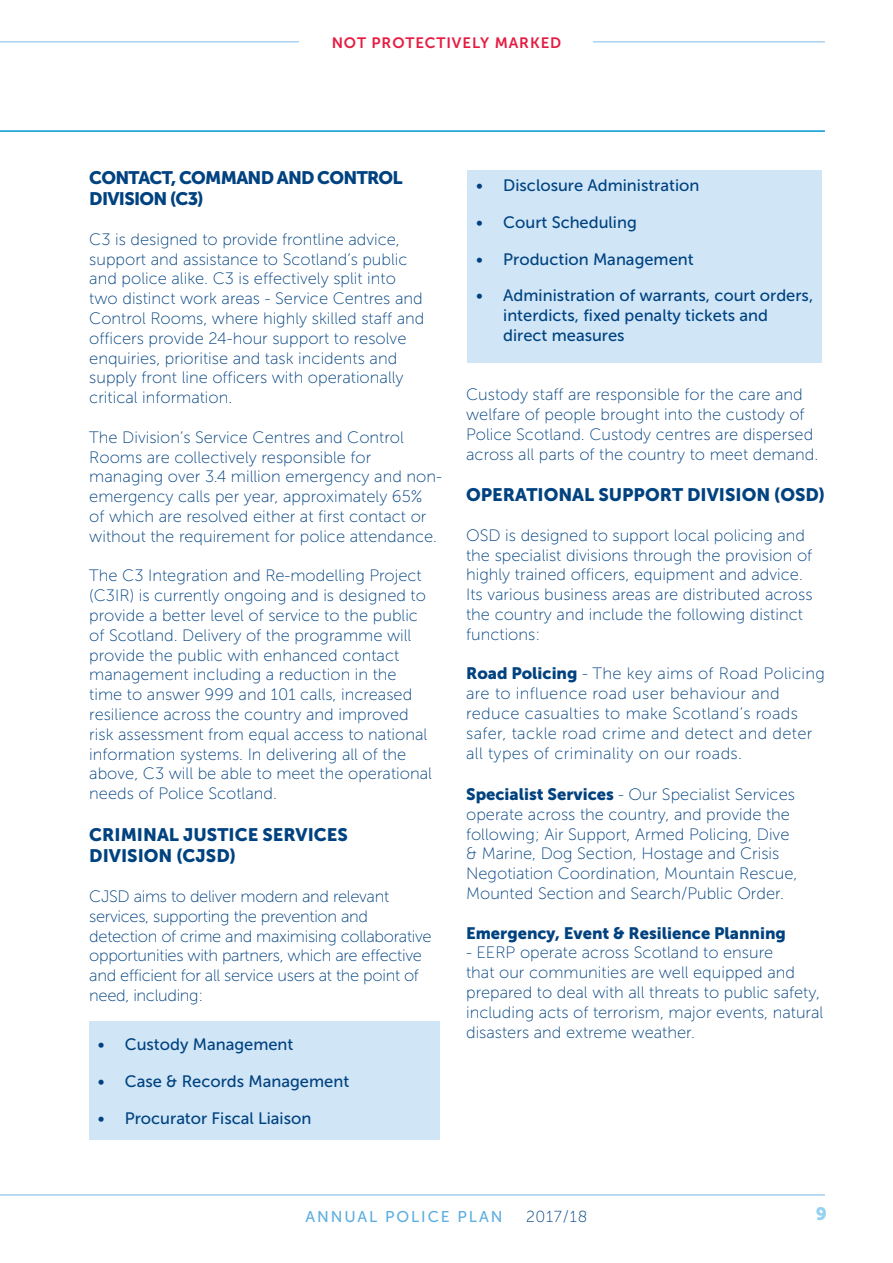
<style>
.page{position:relative;width:893px;height:1263px;background:#fff}
.page>*{position:absolute;margin:0;border:0;box-sizing:border-box;transform-origin:0 0}
.t1{font:18px/21.6px "Museo Sans 900";color:#004280}
.t2{font:18px/21.6px "Museo Sans 900";letter-spacing:-.04em;color:#004280}
.t3{font:18px "Museo Sans 900";color:#96d1f2}
.t4{font:16.5px/19.8px "Museo Sans 100";color:#004280}
.t5{font:16.5px/19.8px "Museo Sans 500";color:#004280}
.t6{font:16.5px/19.8px "Museo Sans 100";letter-spacing:-.02em;color:#004280}
.t7{font:16.5px/19.8px "Museo Sans 100";letter-spacing:.02em;color:#004280}
.t8{font:16.5px "Museo Sans 900";color:#004280}
.t9{font:15.9px "Museo Sans 100";letter-spacing:.04em;color:#004280}
.t10{font:15.6px "Museo Sans 500";letter-spacing:.12em;color:#5eaee0}
.t11{font:15px "Museo Sans 700";letter-spacing:.06em;color:#e61c42}
.s1{font-family:"Museo Sans 900"}
</style>
<div class="page">
<hr style="left:0;top:41px;width:825px;height:2px;background:#a9d2f0">
<hr style="left:0;top:1194px;width:825px;height:2px;background:#a3cfef">
<div style="left:300px;top:28px;width:293px;height:29px;background:#fff"></div>
<hr style="left:0;top:130px;width:825px;height:2px;background:#0098d6">
<div style="left:89px;top:1022px;width:351px;height:118px;background:#d0e6f6"></div>
<div style="left:468px;top:170px;width:354px;height:192px;background:#d0e6f6"></div>
<p class="t11" style="left:332px;top:35px;width:231px">NOT PROTECTIVELY MARKED</p>
<p class="t2" style="left:89px;top:166px;width:315px">CONTACT, COMMAND AND CONTROL<br>DIVISION (C3)</p>
<p class="t4" style="left:89px;top:229px;width:337px">C3 is designed to provide frontline advice, support and assistance to Scotland’s public and police alike. C3 is effectively split into two distinct work areas - Service Centres and Control Rooms, where highly skilled staff and officers provide 24-hour support to resolve enquiries, prioritise and task incidents and supply front line officers with operationally critical information.</p>
<p class="t4" style="left:89px;top:427px;width:354px">The Division’s Service Centres and Control Rooms are collectively responsible for managing over 3.4 million emergency and non&shy;emergency calls per year, approximately 65%<br>of which are resolved either at first contact or without the requirement for police attendance.</p>
<p class="t4" style="left:89px;top:566px;width:344px">The C3 Integration and Re-modelling Project (C3IR) is currently ongoing and is designed to provide a better level of service to the public of Scotland. Delivery of the programme will provide the public with enhanced contact management including a reduction in the time to answer 999 and 101 calls, increased resilience across the country and improved risk assessment from equal access to national information systems. In delivering all of the above, C3 will be able to meet the operational needs of Police Scotland.</p>
<p class="t1" style="left:89px;top:823px;width:260px">CRIMINAL JUSTICE SERVICES<br>DIVISION (CJSD)</p>
<p class="t6" style="left:89px;top:886px;width:344px">CJSD aims to deliver modern and relevant services, supporting the prevention and detection of crime and maximising collaborative opportunities with partners, which are effective and efficient for all service users at the point of need, including:</p>
<p class="t5" style="left:98px;top:1035px;width:197px">• Custody Management</p>
<p class="t5" style="left:98px;top:1071px;width:253px">• Case &amp; Records Management</p>
<p class="t5" style="left:98px;top:1108px;width:215px">• Procurator Fiscal Liaison</p>
<p class="t5" style="left:476px;top:175px;width:225px">• Disclosure Administration</p>
<p class="t5" style="left:476px;top:212px;width:162px">• Court Scheduling</p>
<p class="t5" style="left:476px;top:249px;width:219px">• Production Management</p>
<p class="t5" style="left:503px;top:286px;width:311px;text-indent:-27px">• Administration of warrants, court orders, interdicts, fixed penalty tickets and direct measures</p>
<p class="t4" style="left:466px;top:385px;width:354px">Custody staff are responsible for the care and welfare of people brought into the custody of Police Scotland. Custody centres are dispersed across all parts of the country to meet demand.</p>
<p class="t1" style="left:466px;top:484px;width:245px">OPERATIONAL SUPPORT Division</p>
<p class="t1" style="left:774px;top:484px;width:52px">(OSD)</p>
<p class="t4" style="left:466px;top:525px;width:348px">OSD is designed to support local policing and the specialist divisions through the provision of highly trained officers, equipment and advice.<br>Its various business areas are distributed across the country and include the following distinct functions:</p>
<p class="t7" style="left:466px;top:664px;width:360px"><span class="s1">Road Policing</span> - The key aims of Road Policing are to influence road user behaviour and reduce casualties to make Scotland’s roads safer, tackle road crime and detect and deter all types of criminality on our roads.</p>
<p class="t4" style="left:466px;top:784px;width:333px"><span class="s1">Specialist Services</span> - Our Specialist Services operate across the country, and provide the following; Air Support, Armed Policing, Dive &amp; Marine, Dog Section, Hostage and Crisis Negotiation Coordination, Mountain Rescue, Mounted Section and Search/Public Order.</p>
<p class="t8" style="left:466px;top:923px;width:321px">Emergency, Event &amp; Resilience Planning</p>
<p class="t4" style="left:466px;top:943px;width:359px">- EERP operate across Scotland to ensure<br>that our communities are well equipped and prepared to deal with all threats to public safety, including acts of terrorism, major events, natural disasters and extreme weather.</p>
<p class="t10" style="left:306px;top:1208px;width:198px">ANNUAL POLICE PLAN</p>
<p class="t9" style="left:526px;top:1208px;width:63px">2017/18</p>
<p class="t3" style="left:816px;top:1204px;width:13px">9</p>
</div>
